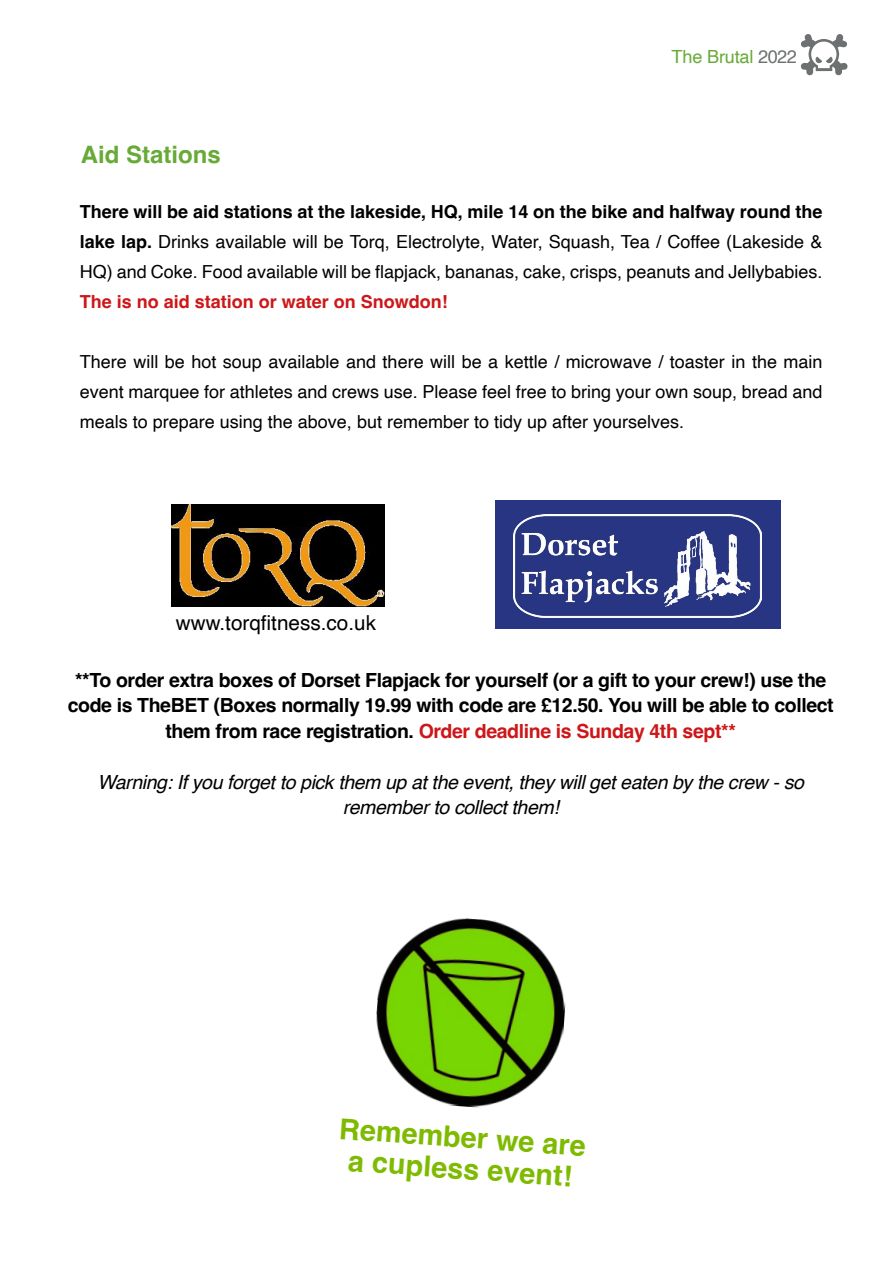
<style>
.page{position:relative;width:893px;height:1263px;background:#fff}
.page>*{position:absolute;margin:0;border:0;box-sizing:border-box;transform-origin:0 0}
.t1{font:700 28.8px/31.2px "Helvetica";color:#7ebb00;text-align:center}
.t2{font:700 24px "Helvetica";color:#68aa38}
.t3{font:20.7px "Helvetica";color:#000}
.t4{font:700 19.5px/25.5px "Helvetica";letter-spacing:-.02em;color:#000;text-align:center}
.t5{font:italic 19.5px/25.5px "Helvetica";letter-spacing:-.02em;color:#000;text-align:center}
.t6{font:18.15px "Helvetica";letter-spacing:-.01em;color:#68aa38}
.t7{font:18px/30px "Helvetica";color:#000;text-align:justify}
.t8{font:700 18px "Helvetica";color:#cd1719}
.s1{color:#6e7171}
.s2{font-weight:700}
.s3{color:#cd1719}
</style>
<div class="page">
<svg style="left:800px;top:34px;width:48px;height:42px"></svg>
<img style="left:172px;top:505px;width:212px;height:102px">
<img style="left:376px;top:918px;width:190px;height:190px">
<div style="left:495px;top:500px;width:286px;height:129px;background:#283583"></div>
<img style="left:513px;top:515px;width:249px;height:102px">
<h2 class="t2" style="left:81px;top:139px;width:142px">Aid Stations</h2>
<p class="t6" style="left:672px;top:42px;width:127px">The Brutal <span class="s1">2022</span></p>
<p class="t7" style="left:80px;top:197px;width:744px"><span class="s2">There will be aid stations at the lakeside, HQ, mile 14 on the bike and halfway round the lake lap.</span> Drinks available will be Torq, Electrolyte, Water, Squash, Tea / Coffee (Lakeside &amp; HQ) and Coke. Food available will be flapjack, bananas, cake, crisps, peanuts and Jellybabies.</p>
<p class="t8" style="left:80px;top:290px;width:370px">The is no aid station or water on Snowdon!</p>
<p class="t7" style="left:80px;top:347px;width:744px">There will be hot soup available and there will be a kettle / microwave / toaster in the main event marquee for athletes and crews use. Please feel free to bring your own soup, bread and meals to prepare using the above, but remember to tidy up after yourselves.</p>
<p class="t3" style="left:176px;top:607px;width:202px">www.torqfitness.co.uk</p>
<p class="t4" style="left:68px;top:669px;width:767px">**To order extra boxes of Dorset Flapjack for yourself (or a gift to your crew!) use the code is TheBET (Boxes normally 19.99 with code are £12.50. You will be able to collect them from race registration. <span class="s3">Order deadline is Sunday 4th sept**</span></p>
<p class="t5" style="left:98px;top:769px;width:708px">Warning: If you forget to pick them up at the event, they will get eaten by the crew - so remember to collect them!</p>
<h1 class="t1" style="left:340px;top:1116px;width:249px;rotate:4deg">Remember we are a cupless event!</h1>
</div>
